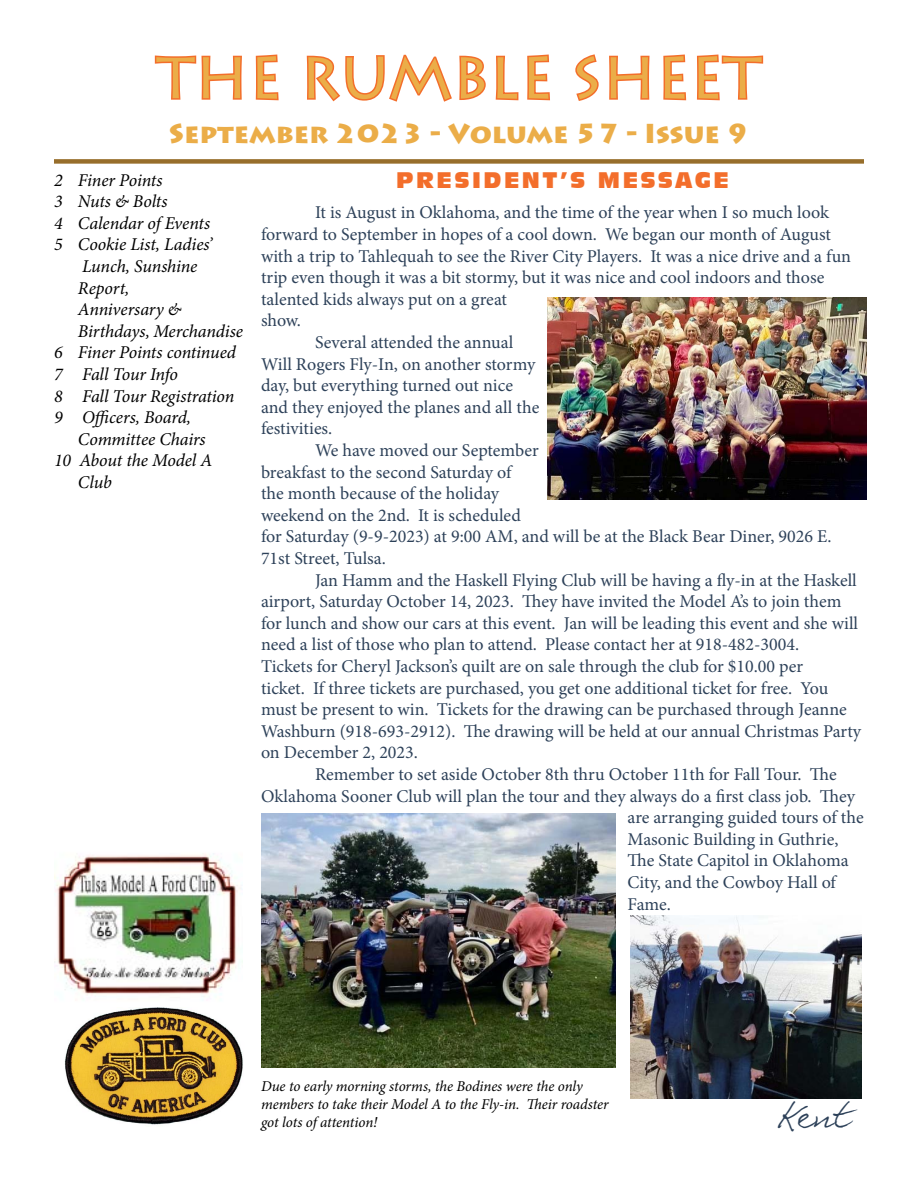
<style>
.page{position:relative;width:918px;height:1188px;background:#fff}
.page>*{position:absolute;margin:0;border:0;box-sizing:border-box;transform-origin:0 0}
.t1{font:58.5px "Lithos Pro";color:#ebad48}
.t2{font:36px "Galeforce BTN";color:#2d4159}
.t3{font:900 27px "Lithos Pro";color:#ebad48}
.t4{font:21px "Incised 901 BT Compact";letter-spacing:.12em;color:#f36e2b}
.t5{font:18px "Minion Pro";color:#2d4159}
.t6{font:italic 18px "Minion Pro";letter-spacing:-.01em;color:#000}
.t7{font:italic 15px/18px "Minion Pro";letter-spacing:-.01em;color:#000}
</style>
<div class="page">
<svg style="left:154px;top:55px;width:88px;height:45px"></svg>
<svg style="left:255px;top:54px;width:24px;height:47px"></svg>
<svg style="left:306px;top:54px;width:180px;height:48px"></svg>
<svg style="left:495px;top:55px;width:24px;height:46px"></svg>
<svg style="left:527px;top:54px;width:23px;height:47px"></svg>
<svg style="left:575px;top:54px;width:24px;height:47px"></svg>
<svg style="left:609px;top:55px;width:41px;height:45px"></svg>
<svg style="left:663px;top:54px;width:24px;height:47px"></svg>
<svg style="left:697px;top:54px;width:67px;height:47px"></svg>
<img style="left:54px;top:853px;width:189px;height:155px">
<img style="left:64px;top:1008px;width:179px;height:117px">
<div style="left:54px;top:159px;width:810px;height:5px;background:#976e2b"></div>
<img style="left:631px;top:915px;width:230px;height:184px">
<img style="left:261px;top:813px;width:355px;height:255px">
<img style="left:547px;top:297px;width:320px;height:202px">
<h1 class="t1" style="left:157px;top:44px;width:606px">THE RUMBLE SHEET</h1>
<h3 class="t3" style="left:169px;top:117px;width:581px">September 2023 - Volume 57 - Issue 9</h3>
<p class="t6" style="left:54px;top:168px;width:110px">2 Finer Points</p>
<p class="t6" style="left:54px;top:189px;width:115px">3 Nuts &amp; Bolts</p>
<p class="t6" style="left:54px;top:211px;width:158px">4 Calendar of Events</p>
<p class="t6" style="left:54px;top:232px;width:160px">5 Cookie List, Ladies’</p>
<p class="t6" style="left:82px;top:254px;width:117px">Lunch, Sunshine</p>
<p class="t6" style="left:78px;top:276px;width:53px">Report,</p>
<p class="t6" style="left:78px;top:297px;width:105px">Anniversary &amp;</p>
<p class="t6" style="left:78px;top:319px;width:167px">Birthdays, Merchandise</p>
<p class="t6" style="left:54px;top:340px;width:183px">6 Finer Points continued</p>
<p class="t6" style="left:54px;top:362px;width:125px">7 Fall Tour Info</p>
<p class="t6" style="left:54px;top:384px;width:182px">8 Fall Tour Registration</p>
<p class="t6" style="left:54px;top:405px;width:139px">9 Officers, Board,</p>
<p class="t6" style="left:78px;top:427px;width:129px">Committee Chairs</p>
<p class="t6" style="left:54px;top:448px;width:160px">10 About the Model A</p>
<p class="t6" style="left:78px;top:470px;width:35px">Club</p>
<p class="t4" style="left:396px;top:168px;width:334px">PRESIDENT’S MESSAGE</p>
<p class="t5" style="left:315px;top:201px;width:516px">It is August in Oklahoma, and the time of the year when I so much look</p>
<p class="t5" style="left:261px;top:222px;width:572px">forward to September in hopes of a cool down. We began our month of August</p>
<p class="t5" style="left:261px;top:244px;width:592px">with a trip to Tahlequah to see the River City Players. It was a nice drive and a fun</p>
<p class="t5" style="left:261px;top:265px;width:565px">trip even though it was a bit stormy, but it was nice and cool indoors and those</p>
<p class="t5" style="left:261px;top:287px;width:248px">talented kids always put on a great</p>
<p class="t5" style="left:261px;top:309px;width:42px">show.</p>
<p class="t5" style="left:315px;top:330px;width:200px">Several attended the annual</p>
<p class="t5" style="left:261px;top:352px;width:276px">Will Rogers Fly-In, on another stormy</p>
<p class="t5" style="left:261px;top:373px;width:254px">day, but everything turned out nice</p>
<p class="t5" style="left:261px;top:395px;width:280px">and they enjoyed the planes and all the</p>
<p class="t5" style="left:261px;top:417px;width:73px">festivities.</p>
<p class="t5" style="left:315px;top:438px;width:225px">We have moved our September</p>
<p class="t5" style="left:261px;top:460px;width:252px">breakfast to the second Saturday of</p>
<p class="t5" style="left:261px;top:481px;width:240px">the month because of the holiday</p>
<p class="t5" style="left:261px;top:503px;width:261px">weekend on the 2nd. It is scheduled</p>
<p class="t5" style="left:261px;top:525px;width:572px">for Saturday (9-9-2023) at 9:00 AM, and will be at the Black Bear Diner, 9026 E.</p>
<p class="t5" style="left:261px;top:546px;width:126px">71st Street, Tulsa.</p>
<p class="t5" style="left:315px;top:568px;width:543px">Jan Hamm and the Haskell Flying Club will be having a fly-in at the Haskell</p>
<p class="t5" style="left:261px;top:589px;width:582px">airport, Saturday October 14, 2023. They have invited the Model A’s to join them</p>
<p class="t5" style="left:261px;top:611px;width:599px">for lunch and show our cars at this event. Jan will be leading this event and she will</p>
<p class="t5" style="left:261px;top:633px;width:540px">need a list of those who plan to attend. Please contact her at 918-482-3004.</p>
<p class="t5" style="left:261px;top:654px;width:544px">Tickets for Cheryl Jackson’s quilt are on sale through the club for $10.00 per</p>
<p class="t5" style="left:261px;top:676px;width:569px">ticket. If three tickets are purchased, you get one additional ticket for free. You</p>
<p class="t5" style="left:261px;top:697px;width:587px">must be present to win. Tickets for the drawing can be purchased through Jeanne</p>
<p class="t5" style="left:261px;top:719px;width:602px">Washburn (918-693-2912). The drawing will be held at our annual Christmas Party</p>
<p class="t5" style="left:261px;top:741px;width:159px">on December 2, 2023.</p>
<p class="t5" style="left:315px;top:762px;width:523px">Remember to set aside October 8th thru October 11th for Fall Tour. The</p>
<p class="t5" style="left:261px;top:784px;width:596px">Oklahoma Sooner Club will plan the tour and they always do a first class job. They</p>
<p class="t5" style="left:628px;top:805px;width:238px">are arranging guided tours of the</p>
<p class="t5" style="left:628px;top:827px;width:212px">Masonic Building in Guthrie,</p>
<p class="t5" style="left:628px;top:849px;width:223px">The State Capitol in Oklahoma</p>
<p class="t5" style="left:628px;top:870px;width:210px">City, and the Cowboy Hall of</p>
<p class="t5" style="left:628px;top:892px;width:45px">Fame.</p>
<p class="t7" style="left:261px;top:1077px;width:349px">Due to early morning storms, the Bodines were the only members to take their Model A to the Fly-in. Their roadster got lots of attention!</p>
<h2 class="t2" style="left:780px;top:1091px;width:73px">Kent</h2>
</div>
